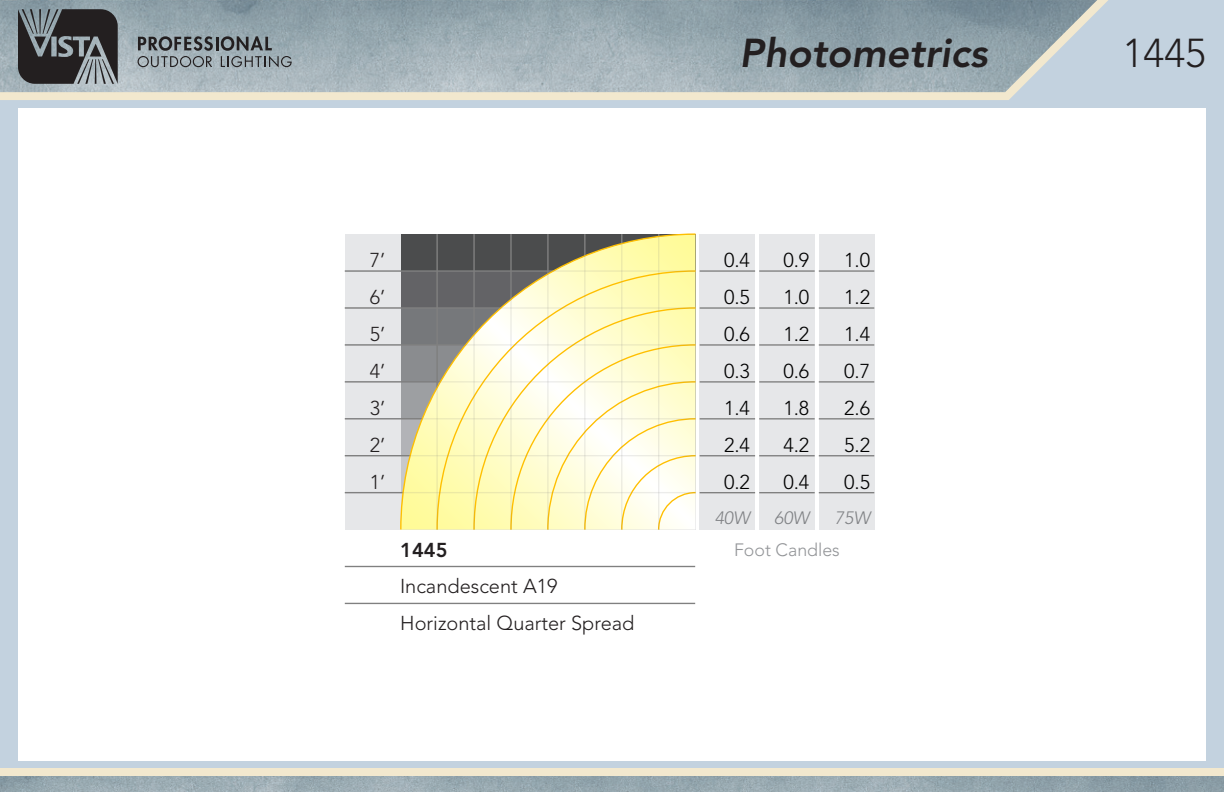
<style>
.page{position:relative;width:1224px;height:792px;background:#c3d2df}
.page>*{position:absolute;margin:0;border:0;box-sizing:border-box;transform-origin:0 0}
.t1{font:italic 800 40px "Avenir";color:#231f20}
.t2{font:300 40px "Avenir";color:#231f20}
.t3{font:300 20px "Avenir";color:#000}
.t4{font:300 20px/37px "Avenir";color:#231f20;text-align:justify}
.t5{font:300 17.8px "Avenir";color:#939598}
.t6{font:italic 300 17.8px "Avenir";color:#808285}
.s1{font-weight:800}
</style>
<div class="page">
<div style="left:18px;top:108px;width:1188px;height:652px;background:#fff"></div>
<div style="left:0;top:768px;width:1224px;height:22px;background:#f2e8ce"></div>
<img style="left:0;top:776px;width:1224px;height:16px">
<svg style="left:0;top:0;width:1108px;height:100px;fill:#f2e8ce"></svg>
<img style="left:0;top:0;width:1097px;height:92px">
<svg style="left:18px;top:9px;width:100px;height:75px;background:#4b4d50"></svg>
<svg style="left:138px;top:36px;width:154px;height:32px;background:#808a8f"></svg>
<div style="left:345px;top:234px;width:55px;height:296px;background:#e6e7e9"></div>
<div style="left:700px;top:234px;width:55px;height:296px;background:#e6e7e9"></div>
<hr style="left:700px;top:492px;width:55px;height:1px;background:#808080">
<hr style="left:700px;top:455px;width:55px;height:1px;background:#808080">
<hr style="left:700px;top:418px;width:55px;height:2px;background:#808080">
<hr style="left:700px;top:381px;width:55px;height:2px;background:#808080">
<hr style="left:700px;top:344px;width:55px;height:2px;background:#808080">
<hr style="left:700px;top:307px;width:55px;height:2px;background:#808080">
<div style="left:759px;top:234px;width:56px;height:296px;background:#e6e7e9"></div>
<hr style="left:759px;top:492px;width:56px;height:1px;background:#808080">
<hr style="left:759px;top:455px;width:56px;height:1px;background:#808080">
<hr style="left:759px;top:418px;width:56px;height:2px;background:#808080">
<hr style="left:759px;top:381px;width:56px;height:2px;background:#808080">
<hr style="left:759px;top:344px;width:56px;height:2px;background:#808080">
<hr style="left:759px;top:307px;width:56px;height:2px;background:#808080">
<div style="left:819px;top:234px;width:55px;height:296px;background:#e6e7e9"></div>
<hr style="left:819px;top:492px;width:55px;height:1px;background:#808080">
<hr style="left:819px;top:455px;width:55px;height:1px;background:#808080">
<hr style="left:819px;top:418px;width:55px;height:2px;background:#808080">
<hr style="left:819px;top:381px;width:55px;height:2px;background:#808080">
<hr style="left:819px;top:344px;width:55px;height:2px;background:#808080">
<hr style="left:819px;top:307px;width:55px;height:2px;background:#808080">
<hr style="left:700px;top:270px;width:55px;height:2px;background:#808080">
<hr style="left:759px;top:270px;width:56px;height:2px;background:#808080">
<hr style="left:819px;top:270px;width:55px;height:2px;background:#808080">
<hr style="left:345px;top:603px;width:350px;height:1px;background:#808080">
<hr style="left:345px;top:566px;width:350px;height:1px;background:#808080">
<svg style="left:399px;top:233px;width:297px;height:297px;background:#9f9d80"></svg>
<svg style="left:438px;top:270px;width:258px;height:260px;background:#d5d2a2"></svg>
<svg style="left:475px;top:307px;width:221px;height:223px;background:#fcf8c8"></svg>
<svg style="left:512px;top:344px;width:184px;height:186px"></svg>
<hr style="left:345px;top:492px;width:350px;height:1px;background:#808080">
<hr style="left:345px;top:455px;width:350px;height:1px;background:#808080">
<hr style="left:345px;top:418px;width:350px;height:1px;background:#808080">
<hr style="left:345px;top:381px;width:350px;height:2px;background:#808080">
<hr style="left:345px;top:344px;width:350px;height:2px;background:#808080">
<hr style="left:345px;top:307px;width:350px;height:2px;background:#808080">
<hr style="left:345px;top:270px;width:350px;height:2px;background:#808080">
<hr style="left:658px;top:234px;width:1px;height:296px;background:#808080">
<hr style="left:621px;top:234px;width:1px;height:296px;background:#808080">
<hr style="left:584px;top:234px;width:2px;height:296px;background:#808080">
<hr style="left:547px;top:234px;width:2px;height:296px;background:#808080">
<hr style="left:510px;top:234px;width:2px;height:296px;background:#808080">
<hr style="left:473px;top:234px;width:2px;height:296px;background:#808080">
<hr style="left:436px;top:234px;width:2px;height:296px;background:#808080">
<p class="t1" style="left:740px;top:29px;width:250px">Photometrics</p>
<p class="t2" style="left:1123px;top:29px;width:85px">1445</p>
<p class="t4" style="left:370px;top:242px;width:17px">7’ 6’ 5’ 4’ 3’</p>
<p class="t3" style="left:724px;top:248px;width:28px">0.4</p>
<p class="t3" style="left:783px;top:248px;width:28px">0.9</p>
<p class="t3" style="left:844px;top:248px;width:28px">1.0</p>
<p class="t3" style="left:724px;top:285px;width:28px">0.5</p>
<p class="t3" style="left:783px;top:285px;width:28px">1.0</p>
<p class="t3" style="left:844px;top:285px;width:28px">1.2</p>
<p class="t3" style="left:724px;top:322px;width:28px">0.6</p>
<p class="t3" style="left:783px;top:322px;width:28px">1.2</p>
<p class="t3" style="left:844px;top:322px;width:28px">1.4</p>
<p class="t3" style="left:724px;top:359px;width:28px">0.3</p>
<p class="t3" style="left:783px;top:359px;width:28px">0.6</p>
<p class="t3" style="left:844px;top:359px;width:28px">0.7</p>
<p class="t3" style="left:724px;top:396px;width:28px">1.4</p>
<p class="t3" style="left:783px;top:396px;width:28px">1.8</p>
<p class="t3" style="left:844px;top:396px;width:28px">2.6</p>
<p class="t4" style="left:370px;top:426px;width:17px">2’</p>
<p class="t3" style="left:724px;top:433px;width:28px">2.4</p>
<p class="t3" style="left:783px;top:433px;width:28px">4.2</p>
<p class="t3" style="left:844px;top:433px;width:28px">5.2</p>
<p class="t4" style="left:370px;top:463px;width:17px">1’</p>
<p class="t3" style="left:724px;top:470px;width:28px">0.2</p>
<p class="t3" style="left:783px;top:470px;width:28px">0.4</p>
<p class="t3" style="left:844px;top:470px;width:28px">0.5</p>
<p class="t6" style="left:715px;top:507px;width:37px">40W</p>
<p class="t6" style="left:774px;top:507px;width:37px">60W</p>
<p class="t6" style="left:835px;top:507px;width:37px">75W</p>
<p class="t4" style="left:400px;top:531px;width:236px;text-align:left"><span class="s1">1445<br></span>Incandescent A19<br>Horizontal Quarter Spread</p>
<p class="t5" style="left:734px;top:540px;width:107px">Foot Candles</p>
</div>
